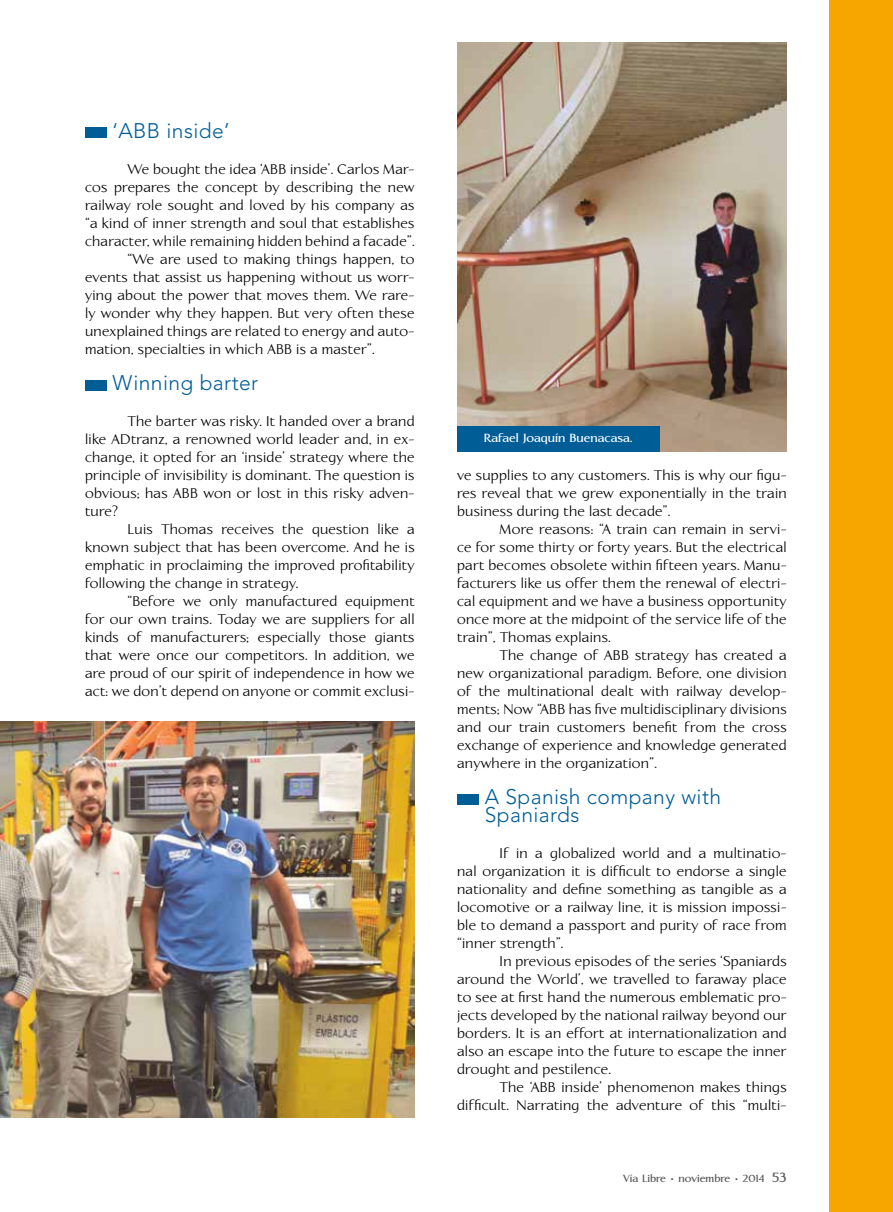
<style>
.page{position:relative;width:893px;height:1212px;background:#fff}
.page>*{position:absolute;margin:0;border:0;box-sizing:border-box;transform-origin:0 0}
.t1{font:300 21px/18px "Avenir LT";letter-spacing:.02em;color:#005d95}
.t2{font:14.25px/18px "Linotype Aperto";letter-spacing:.02em;color:#000;text-align:justify}
.t3{font:700 12px "Linotype Aperto";color:#fff}
.t4{font:700 10.5px "Linotype Aperto";color:#575756}
.s1{font-size:13.5px}
</style>
<div class="page">
<div style="left:85px;top:128px;width:21px;height:10px;background:#005d95"></div>
<div style="left:85px;top:380px;width:21px;height:10px;background:#005d95"></div>
<div style="left:457px;top:794px;width:21px;height:10px;background:#005d95"></div>
<div style="left:829px;top:0;width:64px;height:1212px;background:#f7a600"></div>
<img style="left:0;top:722px;width:415px;height:396px">
<img style="left:457px;top:43px;width:330px;height:409px">
<div style="left:457px;top:426px;width:202px;height:26px;background:#005d95"></div>
<h1 class="t1" style="left:113px;top:122px;width:119px">‘ABB inside’</h1>
<p class="t2" style="left:128px;top:161px;width:289px">We bought the idea ‘ABB inside’. Carlos Mar-</p>
<p class="t2" style="left:85px;top:179px;width:331px">cos prepares the concept by describing the new</p>
<p class="t2" style="left:85px;top:197px;width:331px">railway role sought and loved by his company as</p>
<p class="t2" style="left:85px;top:215px;width:331px">“a kind of inner strength and soul that establishes</p>
<p class="t2" style="left:85px;top:233px;width:331px">character, while remaining hidden behind a facade”.</p>
<p class="t2" style="left:128px;top:251px;width:289px">“We are used to making things happen, to</p>
<p class="t2" style="left:85px;top:269px;width:331px">events that assist us happening without us worr-</p>
<p class="t2" style="left:85px;top:287px;width:331px">ying about the power that moves them. We rare-</p>
<p class="t2" style="left:85px;top:305px;width:331px">ly wonder why they happen. But very often these</p>
<p class="t2" style="left:85px;top:323px;width:331px">unexplained things are related to energy and auto-</p>
<p class="t2" style="left:85px;top:341px;width:291px">mation, specialties in which ABB is a master”.</p>
<h1 class="t1" style="left:113px;top:374px;width:147px">Winning barter</h1>
<p class="t2" style="left:85px;top:413px;width:331px;text-indent:43px">The barter was risky. It handed over a brand like ADtranz, a renowned world leader and, in ex&shy;change, it opted for an ‘inside’ strategy where the principle of invisibility is dominant. The question is obvious; has ABB won or lost in this risky adven&shy;ture?</p>
<p class="t2" style="left:85px;top:521px;width:331px;text-indent:43px">Luis Thomas receives the question like a known subject that has been overcome. And he is emphatic in proclaiming the improved profitability following the change in strategy.</p>
<p class="t2" style="left:85px;top:593px;width:331px;text-indent:43px">“Before we only manufactured equipment for our own trains. Today we are suppliers for all kinds of manufacturers; especially those giants that were once our competitors. In addition, we are proud of our spirit of independence in how we act: we don’t depend on anyone or commit exclusi-</p>
<p class="t3" style="left:484px;top:431px;width:151px">Rafael Joaquín Buenacasa.</p>
<p class="t2" style="left:457px;top:467px;width:331px">ve supplies to any customers. This is why our figu&shy;res reveal that we grew exponentially in the train business during the last decade”.</p>
<p class="t2" style="left:457px;top:521px;width:331px;text-indent:43px">More reasons: “A train can remain in servi&shy;ce for some thirty or forty years. But the electrical part becomes obsolete within fifteen years. Manu&shy;facturers like us offer them the renewal of electri&shy;cal equipment and we have a business opportunity once more at the midpoint of the service life of the train”, Thomas explains.</p>
<p class="t2" style="left:457px;top:647px;width:331px;text-indent:43px">The change of ABB strategy has created a new organizational paradigm. Before, one division of the multinational dealt with railway develop&shy;ments; Now “ABB has five multidisciplinary divisions and our train customers benefit from the cross exchange of experience and knowledge generated anywhere in the organization”.</p>
<h1 class="t1" style="left:485px;top:788px;width:238px">A Spanish company with<br>Spaniards</h1>
<p class="t2" style="left:457px;top:845px;width:331px;text-indent:43px">If in a globalized world and a multinatio&shy;nal organization it is difficult to endorse a single nationality and define something as tangible as a locomotive or a railway line, it is mission impossi&shy;ble to demand a passport and purity of race from “inner strength”.</p>
<p class="t2" style="left:457px;top:953px;width:331px;text-indent:43px">In previous episodes of the series ‘Spaniards around the World’, we travelled to faraway place to see at first hand the numerous emblematic pro&shy;jects developed by the national railway beyond our borders. It is an effort at internationalization and also an escape into the future to escape the inner drought and pestilence.</p>
<p class="t2" style="left:457px;top:1079px;width:331px;text-align:right">The ‘ABB inside’ phenomenon makes things difficult. Narrating the adventure of this “multi-</p>
<p class="t4" style="left:623px;top:1172px;width:165px">Vía Libre • noviembre • 2014 <span class="s1">53</span></p>
</div>
